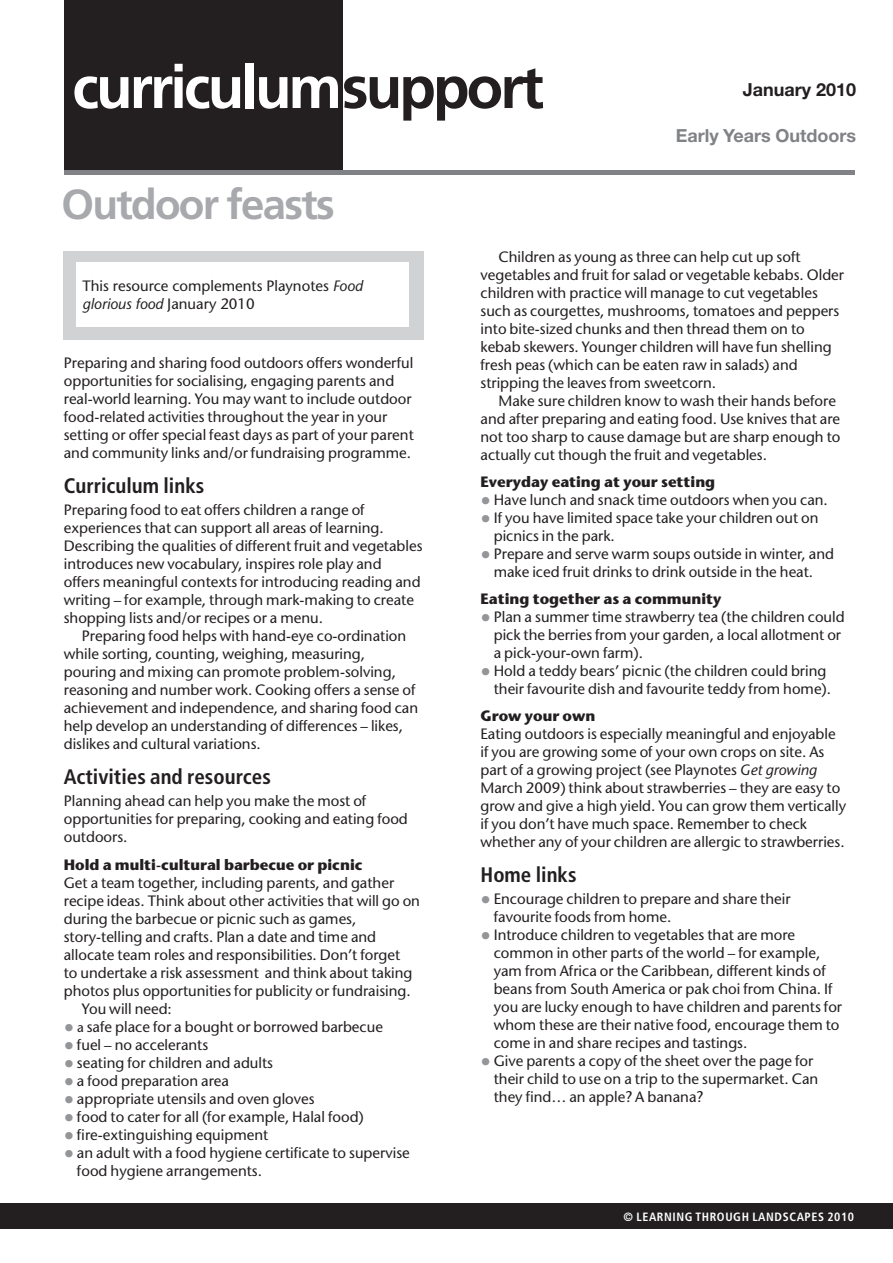
<style>
.page{position:relative;width:893px;height:1263px;background:#fff}
.page>*{position:absolute;margin:0;border:0;box-sizing:border-box;transform-origin:0 0}
.t1{font:700 60px "Frutiger LT Std";letter-spacing:-.05em;color:#fff}
.t2{font:700 42px "Frutiger LT Std";letter-spacing:-.04em;color:#a8a9ad}
.t3{font:700 condensed 21px "Frutiger LT Std";color:#231f20}
.t4{font:700 18px "Helvetica Neue LT Std";color:#808285}
.t5{font:700 18px "Helvetica Neue LT Std";color:#231f20}
.t6{font:500 15px/18px "Stone Sans Std";color:#231f20}
.t7{font:700 15px "Stone Sans Std";color:#231f20}
.t8{font:700 condensed 12px "Frutiger LT Std";letter-spacing:.05em;color:#fff}
.s1{color:#231f20}
.s2{font-style:italic}
.s3{font-size:21px;color:#939598}
.s4{font-size:13.5px}
</style>
<div class="page">
<div style="left:64px;top:0;width:278px;height:170px;background:#231f20"></div>
<hr style="left:64px;top:170px;width:791px;height:4px;background:#808285">
<div style="left:0;top:1203px;width:893px;height:26px;background:#231f20"></div>
<div style="left:64px;top:251px;width:360px;height:88px;background:#d1d2d4"></div>
<div style="left:77px;top:262px;width:331px;height:64px;background:#fff"></div>
<h1 class="t1" style="left:72px;top:52px;width:473px">curriculum<span class="s1">support</span></h1>
<h2 class="t2" style="left:61px;top:180px;width:275px">Outdoor feasts</h2>
<p class="t5" style="left:743px;top:78px;width:115px">January 2010</p>
<p class="t4" style="left:676px;top:124px;width:182px">Early Years Outdoors</p>
<p class="t6" style="left:83px;top:276px;width:282px">This resource complements Playnotes <span class="s2">Food glorious food</span> January 2010</p>
<p class="t6" style="left:64px;top:354px;width:352px">Preparing and sharing food outdoors offers wonderful opportunities for socialising, engaging parents and real-world learning. You may want to include outdoor food-related activities throughout the year in your setting or offer special feast days as part of your parent and community links and/or fundraising programme.</p>
<h3 class="t3" style="left:64px;top:473px;width:142px">Curriculum links</h3>
<p class="t6" style="left:64px;top:501px;width:360px">Preparing food to eat offers children a range of experiences that can support all areas of learning.<br>Describing the qualities of different fruit and vegetables introduces new vocabulary, inspires role play and<br>offers meaningful contexts for introducing reading and writing – for example, through mark-making to create shopping lists and/or recipes or a menu.</p>
<p class="t6" style="left:64px;top:627px;width:356px;text-indent:18px">Preparing food helps with hand-eye co-ordination while sorting, counting, weighing, measuring, pouring and mixing can promote problem-solving, reasoning and number work. Cooking offers a sense of achievement and independence, and sharing food can help develop an understanding of differences – likes, dislikes and cultural variations.</p>
<h3 class="t3" style="left:64px;top:764px;width:209px">Activities and resources</h3>
<p class="t6" style="left:64px;top:792px;width:346px">Planning ahead can help you make the most of opportunities for preparing, cooking and eating food outdoors.</p>
<p class="t7" style="left:64px;top:856px;width:300px">Hold a multi-cultural barbecue or picnic</p>
<p class="t6" style="left:64px;top:874px;width:332px">Get a team together, including parents, and gather</p>
<p class="t6" style="left:64px;top:892px;width:358px">recipe ideas. Think about other activities that will go on</p>
<p class="t6" style="left:64px;top:910px;width:294px">during the barbecue or picnic such as games,</p>
<p class="t6" style="left:64px;top:928px;width:314px">story-telling and crafts. Plan a date and time and</p>
<p class="t6" style="left:64px;top:946px;width:338px">allocate team roles and responsibilities. Don’t forget</p>
<p class="t6" style="left:64px;top:964px;width:350px">to undertake a risk assessment and think about taking</p>
<p class="t6" style="left:64px;top:982px;width:348px">photos plus opportunities for publicity or fundraising.</p>
<p class="t6" style="left:82px;top:1000px;width:92px">You will need:</p>
<p class="t6" style="left:64px;top:1018px;width:321px"><span class="s3">•</span> <span class="s4">a</span> safe place for a bought or borrowed barbecue</p>
<p class="t6" style="left:64px;top:1036px;width:146px"><span class="s3">•</span> fuel – no accelerants</p>
<p class="t6" style="left:64px;top:1054px;width:211px"><span class="s3">•</span> seating for children and adults</p>
<p class="t6" style="left:64px;top:1072px;width:167px"><span class="s3">•</span> a food preparation area</p>
<p class="t6" style="left:64px;top:1090px;width:252px"><span class="s3">•</span> appropriate utensils and oven gloves</p>
<p class="t6" style="left:64px;top:1108px;width:302px"><span class="s3">•</span> food to cater for all (for example, Halal food)</p>
<p class="t6" style="left:64px;top:1126px;width:206px"><span class="s3">•</span> fire-extinguishing equipment</p>
<p class="t6" style="left:77px;top:1144px;width:334px;text-indent:-13px"><span class="s3">•</span> an adult with a food hygiene certificate to supervise food hygiene arrangements.</p>
<p class="t6" style="left:480px;top:248px;width:365px;text-indent:18px">Children as young as three can help cut up soft vegetables and fruit for salad or vegetable kebabs. Older children with practice will manage to cut vegetables such as courgettes, mushrooms, tomatoes and peppers into bite-sized chunks and then thread them on to kebab skewers. Younger children will have fun shelling fresh peas (which can be eaten raw in salads) and stripping the leaves from sweetcorn.</p>
<p class="t6" style="left:480px;top:392px;width:361px;text-indent:18px">Make sure children know to wash their hands before and after preparing and eating food. Use knives that are not too sharp to cause damage but are sharp enough to actually cut though the fruit and vegetables.</p>
<p class="t7" style="left:480px;top:473px;width:236px">Everyday eating at your setting</p>
<p class="t6" style="left:480px;top:491px;width:349px"><span class="s3">•</span> Have lunch and snack time outdoors when you can.</p>
<p class="t6" style="left:494px;top:509px;width:326px;text-indent:-13px"><span class="s3">•</span> If you have limited space take your children out on picnics in the park.</p>
<p class="t6" style="left:480px;top:545px;width:355px;text-align:center"><span class="s3">•</span> Prepare and serve warm soups outside in winter, and make iced fruit drinks to drink outside in the heat.</p>
<p class="t7" style="left:480px;top:590px;width:242px">Eating together as a community</p>
<p class="t6" style="left:494px;top:608px;width:352px;text-indent:-13px"><span class="s3">•</span> Plan a summer time strawberry tea (the children could pick the berries from your garden, a local allotment or a pick-your-own farm).</p>
<p class="t6" style="left:494px;top:662px;width:339px;text-indent:-13px"><span class="s3">•</span> Hold a teddy bears’ picnic (the children could bring their favourite dish and favourite teddy from home).</p>
<p class="t7" style="left:480px;top:707px;width:116px">Grow your own</p>
<p class="t6" style="left:480px;top:725px;width:367px">Eating outdoors is especially meaningful and enjoyable if you are growing some of your own crops on site. As part of a growing project (see Playnotes <span class="s2">Get growing </span>March 2009) think about strawberries – they are easy to grow and give a high yield. You can grow them vertically if you don’t have much space. Remember to check whether any of your children are allergic to strawberries.</p>
<h3 class="t3" style="left:480px;top:862px;width:98px">Home links</h3>
<p class="t6" style="left:494px;top:890px;width:298px;text-indent:-13px"><span class="s3">•</span> Encourage children to prepare and share their favourite foods from home.</p>
<p class="t6" style="left:494px;top:926px;width:350px;text-indent:-13px"><span class="s3">•</span> Introduce children to vegetables that are more common in other parts of the world – for example, yam from Africa or the Caribbean, different kinds of beans from South America or pak choi from China. If you are lucky enough to have children and parents for whom these are their native food, encourage them to come in and share recipes and tastings.</p>
<p class="t6" style="left:494px;top:1052px;width:326px;text-indent:-13px"><span class="s3">•</span> Give parents a copy of the sheet over the page for their child to use on a trip to the supermarket. Can they find… an apple? A banana?</p>
<p class="t8" style="left:623px;top:1209px;width:232px">© learning through landscapes 2010</p>
</div>
